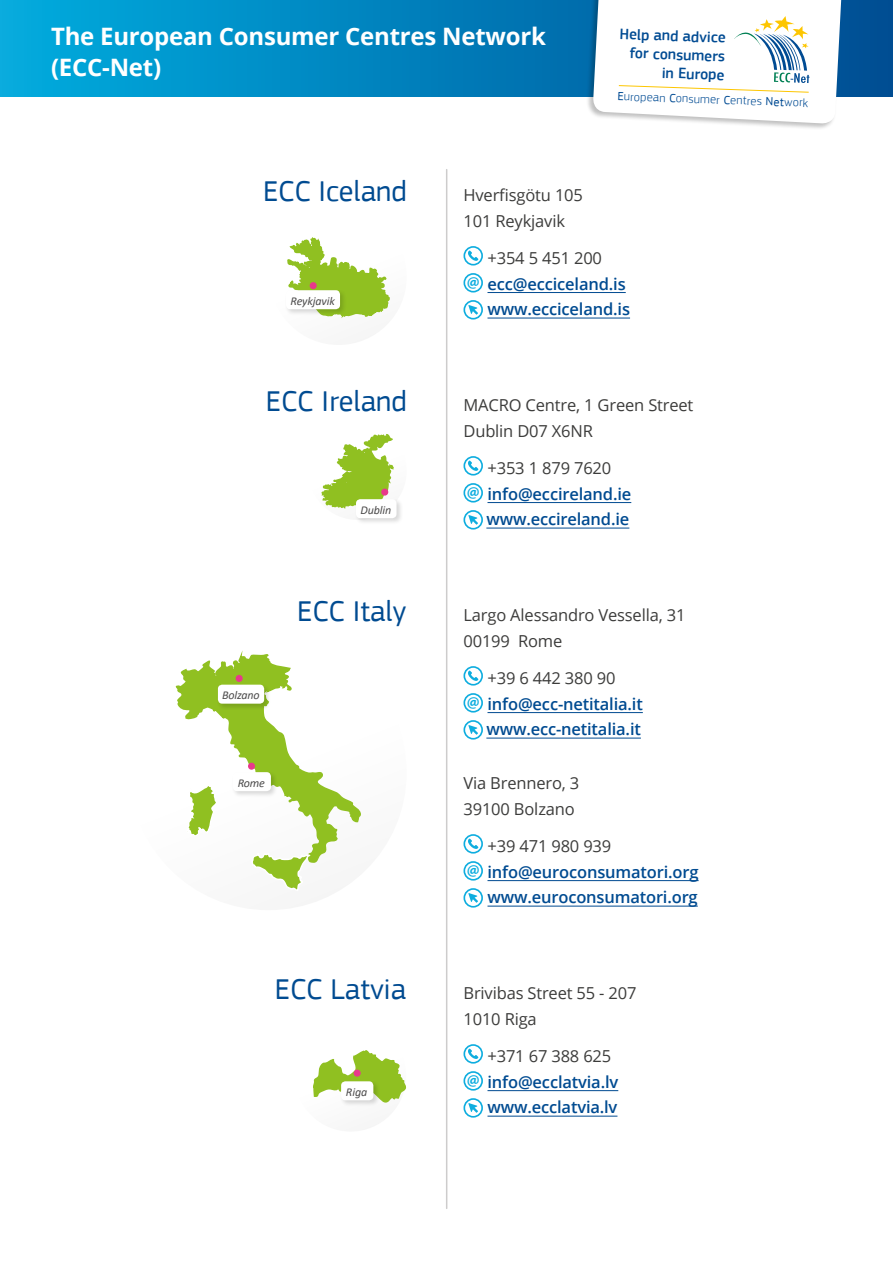
<style>
.page{position:relative;width:893px;height:1263px;background:#fff}
.page>*{position:absolute;margin:0;border:0;box-sizing:border-box;transform-origin:0 0}
.t1{font:30px "PF Square Sans Pro";color:#004b91}
.t2{font:700 24px/31px "Open Sans";letter-spacing:-.01em;color:#fff}
.t3{font:16.5px/25.5px "Open Sans";letter-spacing:-.01em;color:#3c3c3b}
.t4{font:600 16.5px "Open Sans";letter-spacing:-.01em;color:#004b91}
.t5{font:500 15.45px/18.6px "PF Square Sans Pro";color:#004b93;text-align:right}
.t6{font:300 12.3px "EC Square Sans Pro";color:#004b93}
.t7{font:italic 12px "Calibri";letter-spacing:-.01em;color:#4c4b4b}
.s1{font-weight:400}
</style>
<div class="page">
<hr style="left:446px;top:170px;width:1px;height:1038px;background:#cdcccc">
<svg style="left:0;top:0;width:893px;height:96px;background:#0087c1"></svg>
<div style="left:586px;top:0;width:256px;height:129px;background:#000;opacity:.25"></div>
<svg style="left:593px;top:0;width:250px;height:124px"></svg>
<svg style="left:287px;top:237px;width:103px;height:82px"></svg>
<div style="left:310px;top:282px;width:7px;height:7px;background:#e8398b;border-radius:50%"></div>
<div style="left:285px;top:290px;width:62px;height:26px;background:#000;opacity:.15"></div>
<div style="left:286px;top:290px;width:54px;height:19px;background:#fff;border-radius:4px"></div>
<svg style="left:321px;top:434px;width:73px;height:75px"></svg>
<div style="left:381px;top:489px;width:7px;height:7px;background:#e8398b;border-radius:50%"></div>
<div style="left:355px;top:499px;width:48px;height:26px;background:#000;opacity:.15"></div>
<div style="left:356px;top:499px;width:40px;height:19px;background:#fff;border-radius:4px"></div>
<svg style="left:175px;top:650px;width:186px;height:213px"></svg>
<div style="left:236px;top:675px;width:7px;height:7px;background:#e8398b;border-radius:50%"></div>
<div style="left:248px;top:763px;width:7px;height:7px;background:#e8398b;border-radius:50%"></div>
<svg style="left:185px;top:783px;width:32px;height:57px"></svg>
<svg style="left:250px;top:851px;width:61px;height:39px"></svg>
<div style="left:217px;top:684px;width:54px;height:26px;background:#000;opacity:.15"></div>
<div style="left:218px;top:685px;width:46px;height:19px;background:#fff;border-radius:4px"></div>
<div style="left:232px;top:772px;width:46px;height:26px;background:#000;opacity:.15"></div>
<div style="left:233px;top:772px;width:38px;height:19px;background:#fff;border-radius:4px"></div>
<svg style="left:313px;top:1050px;width:94px;height:53px"></svg>
<div style="left:354px;top:1069px;width:7px;height:8px;background:#e8398b;border-radius:50%"></div>
<div style="left:340px;top:1081px;width:40px;height:26px;background:#000;opacity:.15"></div>
<div style="left:341px;top:1081px;width:32px;height:19px;background:#fff;border-radius:4px"></div>
<hr style="left:487px;top:292px;width:139px;height:1px;background:#004b91">
<hr style="left:487px;top:318px;width:143px;height:1px;background:#004b91">
<hr style="left:487px;top:502px;width:144px;height:1px;background:#004b91">
<hr style="left:486px;top:528px;width:143px;height:1px;background:#004b91">
<hr style="left:487px;top:712px;width:156px;height:1px;background:#004b91">
<hr style="left:486px;top:738px;width:155px;height:1px;background:#004b91">
<hr style="left:487px;top:880px;width:212px;height:1px;background:#004b91">
<hr style="left:487px;top:906px;width:211px;height:1px;background:#004b91">
<hr style="left:487px;top:1090px;width:131px;height:1px;background:#004b91">
<hr style="left:487px;top:1116px;width:130px;height:1px;background:#004b91">
<div style="left:463px;top:246px;width:20px;height:20px;border:2px solid #0eaddf;border-radius:50%"></div>
<svg style="left:468px;top:251px;width:10px;height:10px"></svg>
<div style="left:463px;top:273px;width:20px;height:20px;border:2px solid #0eaddf;border-radius:50%"></div>
<div style="left:463px;top:300px;width:20px;height:20px;border:2px solid #0eaddf;border-radius:50%"></div>
<svg style="left:468px;top:305px;width:10px;height:10px"></svg>
<div style="left:463px;top:456px;width:20px;height:20px;border:2px solid #0eaddf;border-radius:50%"></div>
<svg style="left:468px;top:461px;width:10px;height:10px"></svg>
<div style="left:463px;top:483px;width:20px;height:20px;border:2px solid #0eaddf;border-radius:50%"></div>
<div style="left:463px;top:510px;width:20px;height:20px;border:2px solid #0eaddf;border-radius:50%"></div>
<svg style="left:468px;top:515px;width:10px;height:10px"></svg>
<div style="left:463px;top:666px;width:20px;height:20px;border:2px solid #0eaddf;border-radius:50%"></div>
<svg style="left:468px;top:671px;width:10px;height:10px"></svg>
<div style="left:463px;top:693px;width:20px;height:20px;border:2px solid #0eaddf;border-radius:50%"></div>
<div style="left:463px;top:720px;width:20px;height:20px;border:2px solid #0eaddf;border-radius:50%"></div>
<svg style="left:468px;top:725px;width:10px;height:10px"></svg>
<div style="left:463px;top:834px;width:20px;height:20px;border:2px solid #0eaddf;border-radius:50%"></div>
<svg style="left:468px;top:839px;width:10px;height:10px"></svg>
<div style="left:463px;top:861px;width:20px;height:20px;border:2px solid #0eaddf;border-radius:50%"></div>
<div style="left:463px;top:888px;width:20px;height:20px;border:2px solid #0eaddf;border-radius:50%"></div>
<svg style="left:468px;top:893px;width:10px;height:10px"></svg>
<div style="left:463px;top:1044px;width:20px;height:20px;border:2px solid #0eaddf;border-radius:50%"></div>
<svg style="left:468px;top:1049px;width:10px;height:10px"></svg>
<div style="left:463px;top:1071px;width:20px;height:20px;border:2px solid #0eaddf;border-radius:50%"></div>
<div style="left:463px;top:1098px;width:20px;height:20px;border:2px solid #0eaddf;border-radius:50%"></div>
<svg style="left:468px;top:1103px;width:10px;height:10px"></svg>
<h2 class="t2" style="left:51px;top:20px;width:496px">The European Consumer Centres Network (ECC-Net)</h2>
<p class="t5" style="left:620px;top:25px;width:108px;rotate:2deg">Help and advice for consumers in Europe</p>
<p class="t6" style="left:618px;top:89px;width:192px;rotate:2deg"><span class="s1">E</span>uropean <span class="s1">C</span>onsumer <span class="s1">C</span>entres <span class="s1">Net</span>work</p>
<h1 class="t1" style="left:263px;top:174px;width:145px">ECC Iceland</h1>
<p class="t7" style="left:290px;top:293px;width:46px">Reykjavik</p>
<h1 class="t1" style="left:266px;top:384px;width:142px">ECC Ireland</h1>
<p class="t7" style="left:361px;top:502px;width:32px">Dublin</p>
<p class="t7" style="left:222px;top:687px;width:39px">Bolzano</p>
<p class="t7" style="left:238px;top:774px;width:29px">Rome</p>
<h1 class="t1" style="left:297px;top:594px;width:111px">ECC Italy</h1>
<h1 class="t1" style="left:275px;top:972px;width:133px">ECC Latvia</h1>
<p class="t7" style="left:346px;top:1084px;width:23px">Riga</p>
<p class="t3" style="left:463px;top:182px;width:121px">Hverfisgötu 105<br>101 Reykjavik</p>
<p class="t3" style="left:487px;top:245px;width:116px">+354 5 451 200</p>
<p class="t4" style="left:467px;top:272px;width:161px"><sup>@</sup> ecc@ecciceland.is</p>
<p class="t4" style="left:487px;top:298px;width:144px">www.ecciceland.is</p>
<p class="t3" style="left:463px;top:392px;width:231px">MACRO Centre, 1 Green Street<br>Dublin D07 X6NR</p>
<p class="t3" style="left:487px;top:455px;width:125px">+353 1 879 7620</p>
<p class="t4" style="left:467px;top:482px;width:166px"><sup>@</sup> info@eccireland.ie</p>
<p class="t4" style="left:486px;top:508px;width:144px">www.eccireland.ie</p>
<p class="t3" style="left:463px;top:602px;width:223px">Largo Alessandro Vessella, 31<br>00199 Rome</p>
<p class="t3" style="left:487px;top:665px;width:129px">+39 6 442 380 90</p>
<p class="t4" style="left:467px;top:692px;width:178px"><sup>@</sup> info@ecc-netitalia.it</p>
<p class="t4" style="left:486px;top:718px;width:156px">www.ecc-netitalia.it</p>
<p class="t3" style="left:463px;top:770px;width:117px">Via Brennero, 3<br>39100 Bolzano</p>
<p class="t3" style="left:487px;top:833px;width:125px">+39 471 980 939</p>
<p class="t4" style="left:467px;top:860px;width:233px"><sup>@</sup> info@euroconsumatori.org</p>
<p class="t4" style="left:487px;top:886px;width:212px">www.euroconsumatori.org</p>
<p class="t3" style="left:463px;top:980px;width:175px">Brivibas Street 55 - 207<br>1010 Riga</p>
<p class="t3" style="left:487px;top:1043px;width:125px">+371 67 388 625</p>
<p class="t4" style="left:467px;top:1070px;width:153px"><sup>@</sup> info@ecclatvia.lv</p>
<p class="t4" style="left:487px;top:1096px;width:131px">www.ecclatvia.lv</p>
</div>
